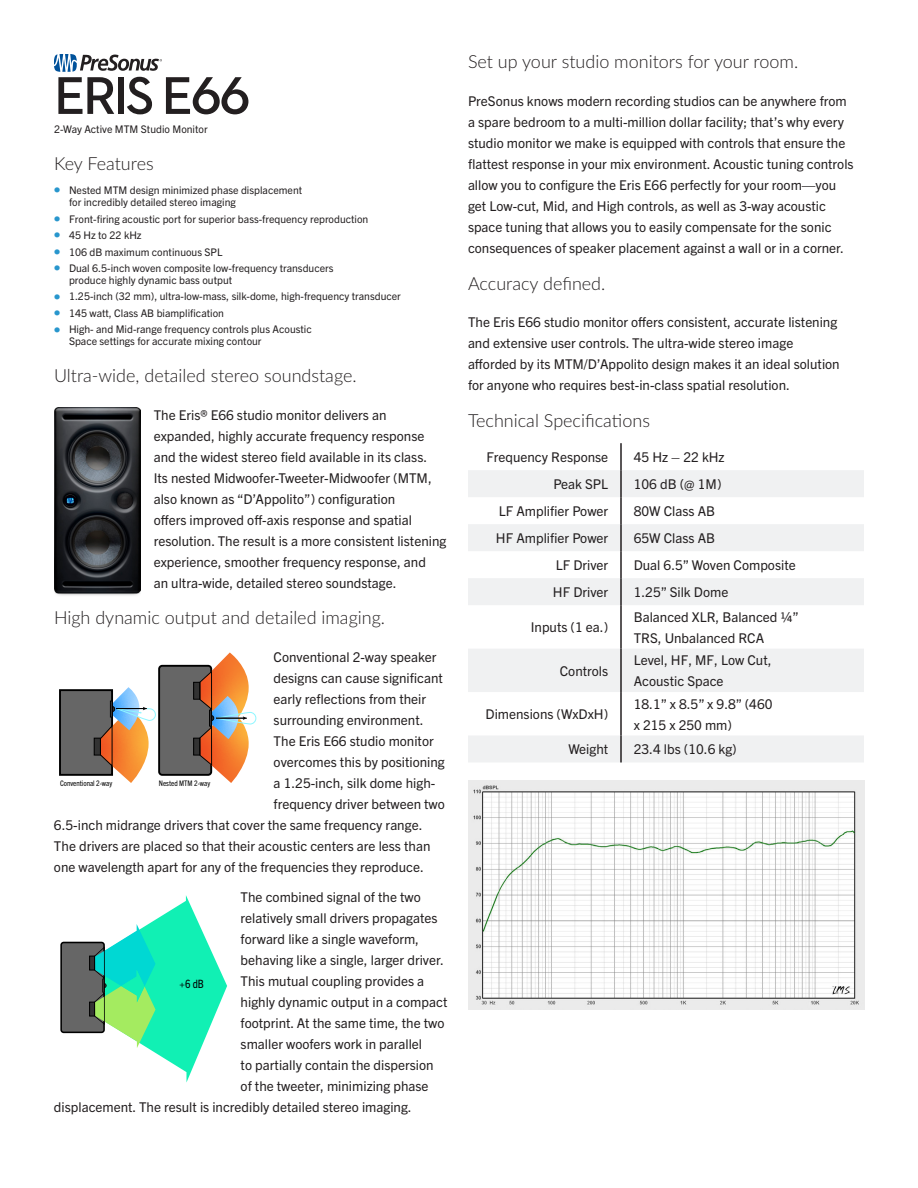
<style>
.page{position:relative;width:918px;height:1188px;background:#fff}
.page>*{position:absolute;margin:0;border:0;box-sizing:border-box;transform-origin:0 0}
.t1{font:600 54px "Neutraface 2 Text";letter-spacing:-.05em;color:#231f20}
.t2{font:300 18px "Lato";color:#231f20}
.t3{font:13.5px/21px "Trade Gothic Next LT Pro";color:#231f20}
.t4{font:condensed 11.55px "Trade Gothic Next LT Pro";color:#000}
.t5{font:10.5px/12px "Trade Gothic Next LT Pro";color:#231f20}
.t6{font:condensed 7.65px "Trade Gothic Next LT Pro";color:#000}
.s1{font-family:"Lato";font-weight:900;color:#2896cd}
</style>
<div class="page">
<svg style="left:468px;top:470px;width:396px;height:292px;fill:#f0f1f2"></svg>
<hr style="left:620px;top:443px;width:2px;height:27px;background:#231f20">
<hr style="left:620px;top:470px;width:2px;height:27px;background:#231f20">
<hr style="left:620px;top:497px;width:2px;height:27px;background:#231f20">
<hr style="left:620px;top:524px;width:2px;height:27px;background:#231f20">
<hr style="left:620px;top:551px;width:2px;height:27px;background:#231f20">
<hr style="left:620px;top:578px;width:2px;height:27px;background:#231f20">
<hr style="left:620px;top:605px;width:2px;height:44px;background:#231f20">
<hr style="left:620px;top:649px;width:2px;height:43px;background:#231f20">
<hr style="left:620px;top:692px;width:2px;height:43px;background:#231f20">
<hr style="left:620px;top:735px;width:2px;height:27px;background:#231f20">
<svg style="left:54px;top:54px;width:108px;height:18px"></svg>
<div style="left:61px;top:942px;width:43px;height:90px;background:#666;border-radius:3px"></div>
<div style="left:60px;top:942px;width:45px;height:91px;border:2px solid #000;border-radius:3px"></div>
<div style="left:90px;top:956px;width:5px;height:14px;background:#333"></div>
<div style="left:89px;top:956px;width:6px;height:14px;border:1px solid #000"></div>
<div style="left:90px;top:1002px;width:5px;height:14px;background:#333"></div>
<div style="left:89px;top:1002px;width:6px;height:14px;border:1px solid #000"></div>
<svg style="left:94px;top:895px;width:133px;height:188px"></svg>
<div style="left:60px;top:690px;width:52px;height:85px;background:#666"></div>
<div style="left:59px;top:689px;width:54px;height:87px;border:2px solid #000"></div>
<div style="left:159px;top:666px;width:52px;height:109px;background:#666;border-radius:3px"></div>
<div style="left:158px;top:665px;width:54px;height:111px;border:2px solid #000;border-radius:3px"></div>
<div style="left:194px;top:682px;width:6px;height:17px;background:#333"></div>
<div style="left:193px;top:682px;width:7px;height:18px;border:1px solid #000"></div>
<div style="left:194px;top:738px;width:6px;height:17px;background:#333"></div>
<div style="left:193px;top:738px;width:7px;height:18px;border:1px solid #000"></div>
<div style="left:94px;top:738px;width:6px;height:17px;background:#333"></div>
<div style="left:94px;top:738px;width:7px;height:18px;border:1px solid #000"></div>
<svg style="left:100px;top:687px;width:56px;height:96px"></svg>
<div style="left:216px;top:712px;width:40px;height:13px;border:1px solid #8ef7ff;border-radius:6px"></div>
<svg style="left:199px;top:652px;width:50px;height:131px"></svg>
<img style="left:468px;top:780px;width:396px;height:229px">
<img style="left:54px;top:408px;width:86px;height:188px">
<h1 class="t1" style="left:54px;top:61px;width:198px">ERIS E66</h1>
<p class="t5" style="left:54px;top:123px;width:155px">2-Way Active MTM Studio Monitor</p>
<h2 class="t2" style="left:54px;top:151px;width:101px">Key Features</h2>
<p class="t5" style="left:69px;top:183px;width:235px;text-indent:-15px"><span class="s1">•</span> Nested MTM design minimized phase displacement for incredibly detailed stereo imaging</p>
<p class="t5" style="left:54px;top:212px;width:316px"><span class="s1">•</span> Front-firing acoustic port for superior bass-frequency reproduction</p>
<p class="t5" style="left:54px;top:228px;width:89px"><span class="s1">•</span> 45 Hz to 22 kHz</p>
<p class="t5" style="left:54px;top:245px;width:170px"><span class="s1">•</span> 106 dB maximum continuous SPL</p>
<p class="t5" style="left:69px;top:261px;width:266px;text-indent:-15px"><span class="s1">•</span> Dual 6.5-inch woven composite low-frequency transducers produce highly dynamic bass output</p>
<p class="t5" style="left:54px;top:290px;width:348px"><span class="s1">•</span> 1.25-inch (32 mm), ultra-low-mass, silk-dome, high-frequency transducer</p>
<p class="t5" style="left:54px;top:306px;width:172px"><span class="s1">•</span> 145 watt, Class AB biamplification</p>
<p class="t5" style="left:69px;top:323px;width:244px;text-indent:-15px"><span class="s1">•</span> High- and Mid-range frequency controls plus Acoustic<br>Space settings for accurate mixing contour</p>
<h2 class="t2" style="left:54px;top:363px;width:304px">Ultra-wide, detailed stereo soundstage.</h2>
<p class="t3" style="left:154px;top:403px;width:294px">The Eris® E66 studio monitor delivers an expanded, highly accurate frequency response and the widest stereo field available in its class.<br>Its nested Midwoofer-Tweeter-Midwoofer (MTM, also known as “D’Appolito”) configuration<br>offers improved off-axis response and spatial resolution. The result is a more consistent listening experience, smoother frequency response, and<br>an ultra-wide, detailed stereo soundstage.</p>
<h2 class="t2" style="left:54px;top:605px;width:333px">High dynamic output and detailed imaging.</h2>
<p class="t3" style="left:274px;top:645px;width:164px">Conventional 2-way speaker</p>
<p class="t3" style="left:274px;top:666px;width:171px">designs can cause significant</p>
<p class="t3" style="left:274px;top:687px;width:154px">early reflections from their</p>
<p class="t3" style="left:274px;top:708px;width:151px">surrounding environment.</p>
<p class="t3" style="left:274px;top:729px;width:162px">The Eris E66 studio monitor</p>
<p class="t3" style="left:274px;top:750px;width:173px">overcomes this by positioning</p>
<p class="t3" style="left:274px;top:771px;width:163px">a 1.25-inch, silk dome high-</p>
<p class="t3" style="left:274px;top:792px;width:173px">frequency driver between two</p>
<p class="t3" style="left:54px;top:813px;width:370px">6.5-inch midrange drivers that cover the same frequency range.</p>
<p class="t3" style="left:54px;top:834px;width:378px">The drivers are placed so that their acoustic centers are less than</p>
<p class="t3" style="left:54px;top:855px;width:371px">one wavelength apart for any of the frequencies they reproduce.</p>
<p class="t3" style="left:241px;top:885px;width:182px">The combined signal of the two</p>
<p class="t3" style="left:241px;top:906px;width:198px">relatively small drivers propagates</p>
<p class="t3" style="left:241px;top:927px;width:180px">forward like a single waveform,</p>
<p class="t3" style="left:241px;top:948px;width:205px">behaving like a single, larger driver.</p>
<p class="t3" style="left:241px;top:969px;width:185px">This mutual coupling provides a</p>
<p class="t3" style="left:241px;top:990px;width:208px">highly dynamic output in a compact</p>
<p class="t3" style="left:241px;top:1012px;width:205px">footprint. At the same time, the two</p>
<p class="t3" style="left:241px;top:1033px;width:183px">smaller woofers work in parallel</p>
<p class="t3" style="left:241px;top:1054px;width:194px">to partially contain the dispersion</p>
<p class="t3" style="left:241px;top:1075px;width:189px">of the tweeter, minimizing phase</p>
<p class="t3" style="left:54px;top:1096px;width:359px">displacement. The result is incredibly detailed stereo imaging.</p>
<p class="t6" style="left:60px;top:778px;width:54px">Conventional 2-way</p>
<p class="t6" style="left:159px;top:778px;width:53px">Nested MTM 2-way</p>
<p class="t4" style="left:180px;top:976px;width:26px">+6 dB</p>
<h2 class="t2" style="left:468px;top:49px;width:332px">Set up your studio monitors for your room.</h2>
<p class="t3" style="left:468px;top:90px;width:387px">PreSonus knows modern recording studios can be anywhere from a spare bedroom to a multi-million dollar facility; that’s why every studio monitor we make is equipped with controls that ensure the flattest response in your mix environment. Acoustic tuning controls allow you to configure the Eris E66 perfectly for your room—you get Low-cut, Mid, and High controls, as well as 3-way acoustic space tuning that allows you to easily compensate for the sonic consequences of speaker placement against a wall or in a corner.</p>
<h2 class="t2" style="left:468px;top:271px;width:139px">Accuracy defined.</h2>
<p class="t3" style="left:468px;top:311px;width:373px">The Eris E66 studio monitor offers consistent, accurate listening and extensive user controls. The ultra-wide stereo image afforded by its MTM/D’Appolito design makes it an ideal solution for anyone who requires best-in-class spatial resolution.</p>
<h2 class="t2" style="left:468px;top:408px;width:184px">Technical Specifications</h2>
<p class="t3" style="left:486px;top:446px;width:123px">Frequency Response</p>
<p class="t3" style="left:634px;top:446px;width:92px">45 Hz – 22 kHz</p>
<p class="t3" style="left:553px;top:473px;width:56px">Peak SPL</p>
<p class="t3" style="left:634px;top:473px;width:89px">106 dB (@ 1M)</p>
<p class="t3" style="left:499px;top:500px;width:111px">LF Amplifier Power</p>
<p class="t3" style="left:634px;top:500px;width:83px">80W Class AB</p>
<p class="t3" style="left:496px;top:527px;width:114px">HF Amplifier Power</p>
<p class="t3" style="left:634px;top:527px;width:83px">65W Class AB</p>
<p class="t3" style="left:556px;top:554px;width:54px">LF Driver</p>
<p class="t3" style="left:634px;top:554px;width:163px">Dual 6.5” Woven Composite</p>
<p class="t3" style="left:553px;top:581px;width:57px">HF Driver</p>
<p class="t3" style="left:634px;top:581px;width:96px">1.25” Silk Dome</p>
<p class="t3" style="left:531px;top:616px;width:79px">Inputs (1 ea.)</p>
<p class="t3" style="left:634px;top:605px;width:167px">Balanced XLR, Balanced ¼”<br>TRS, Unbalanced RCA</p>
<p class="t3" style="left:560px;top:659px;width:50px">Controls</p>
<p class="t3" style="left:634px;top:649px;width:139px">Level, HF, MF, Low Cut,<br>Acoustic Space</p>
<p class="t3" style="left:486px;top:703px;width:124px">Dimensions (WxDxH)</p>
<p class="t3" style="left:634px;top:692px;width:140px">18.1” x 8.5” x 9.8” (460 x 215 x 250 mm)</p>
<p class="t3" style="left:569px;top:738px;width:41px">Weight</p>
<p class="t3" style="left:634px;top:738px;width:105px">23.4 lbs (10.6 kg)</p>
</div>
